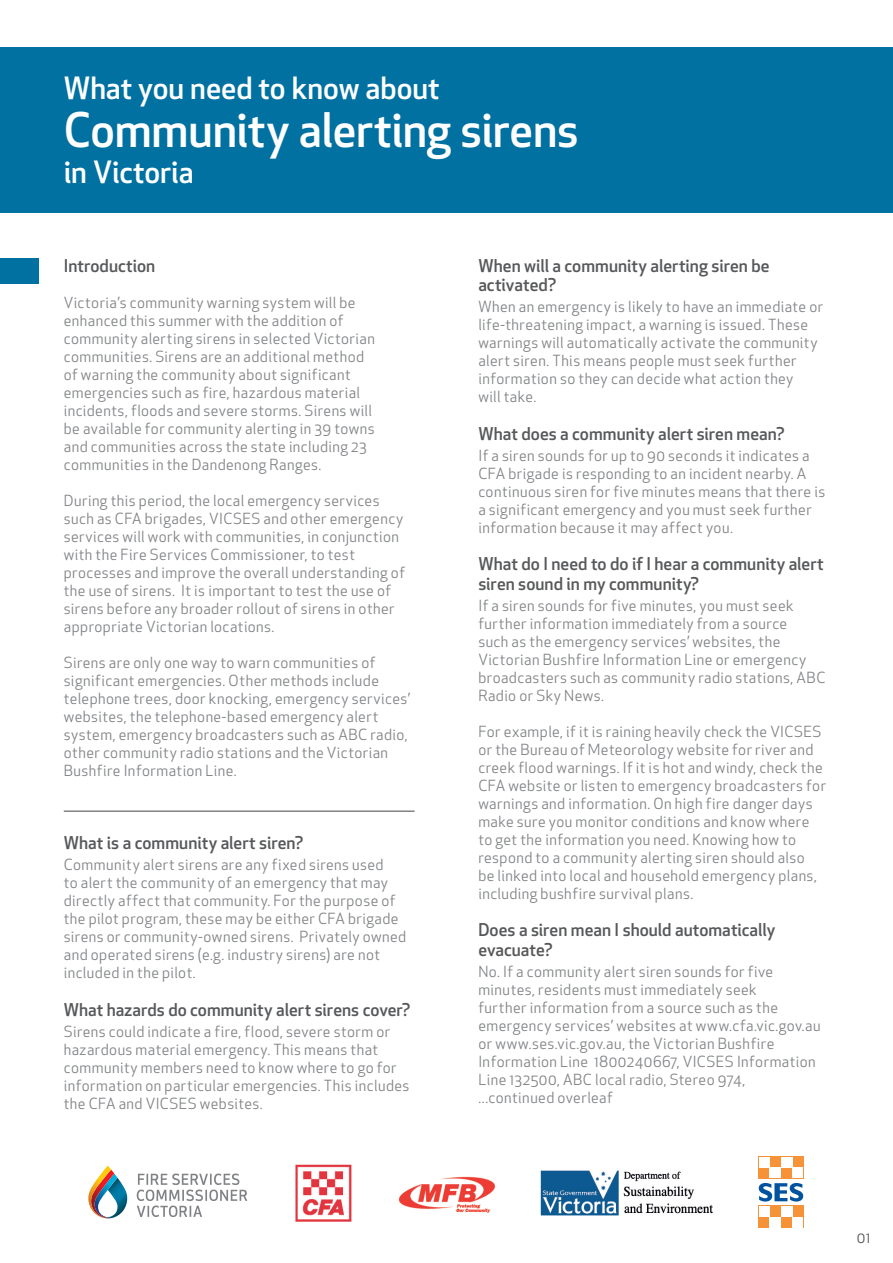
<style>
.page{position:relative;width:893px;height:1263px;background:#fff}
.page>*{position:absolute;margin:0;border:0;box-sizing:border-box;transform-origin:0 0}
.t1{font:500 46.5px "Apex New";letter-spacing:-.005em;color:#fff}
.t2{font:500 30px "Apex New";letter-spacing:-.005em;color:#fff}
.t3{font:500 17.25px/19.5px "Apex New";color:#57585a}
.t4{font:15px/18px "Apex New";letter-spacing:.03em;color:#808285}
.t5{font:15px "Apex New";color:#57585a}
</style>
<div class="page">
<div style="left:0;top:259px;width:38px;height:25px;background:#0071a1"></div>
<hr style="left:64px;top:810px;width:351px;height:2px;background:#57585a">
<svg style="left:759px;top:1183px;width:44px;height:18px"></svg>
<div style="left:758px;top:1156px;width:46px;height:23px;background:#f69238"></div>
<div style="left:781px;top:1157px;width:11px;height:10px;background:#fff"></div>
<div style="left:770px;top:1167px;width:11px;height:11px;background:#fff"></div>
<div style="left:792px;top:1167px;width:11px;height:11px;background:#fff"></div>
<div style="left:759px;top:1157px;width:11px;height:10px;background:#fff"></div>
<svg style="left:758px;top:1205px;width:46px;height:23px"></svg>
<div style="left:759px;top:1216px;width:11px;height:12px;background:#f69238"></div>
<div style="left:770px;top:1205px;width:11px;height:12px;background:#f69238"></div>
<div style="left:781px;top:1217px;width:11px;height:11px;background:#f69238"></div>
<div style="left:792px;top:1205px;width:11px;height:12px;background:#f69238"></div>
<div style="left:781px;top:1206px;width:11px;height:11px;background:#fff"></div>
<div style="left:770px;top:1217px;width:11px;height:10px;background:#fff"></div>
<div style="left:792px;top:1217px;width:11px;height:10px;background:#fff"></div>
<div style="left:759px;top:1206px;width:11px;height:11px;background:#fff"></div>
<svg style="left:137px;top:1173px;width:110px;height:44px"></svg>
<svg style="left:88px;top:1165px;width:39px;height:53px"></svg>
<img style="left:540px;top:1170px;width:173px;height:46px">
<img style="left:398px;top:1176px;width:97px;height:37px">
<img style="left:295px;top:1164px;width:57px;height:58px">
<div style="left:0;top:47px;width:893px;height:166px;background:#0071a1"></div>
<h2 class="t2" style="left:64px;top:68px;width:377px">What you need to know about</h2>
<h1 class="t1" style="left:64px;top:99px;width:517px">Community alerting sirens</h1>
<h2 class="t2" style="left:64px;top:152px;width:131px">in Victoria</h2>
<p class="t3" style="left:64px;top:255px;width:93px">Introduction</p>
<p class="t4" style="left:64px;top:293px;width:313px">Victoria’s community warning system will be enhanced this summer with the addition of community alerting sirens in selected Victorian communities. Sirens are an additional method of warning the community about significant emergencies such as fire, hazardous material incidents, floods and severe storms. Sirens will be available for community alerting in 39 towns and communities across the state including 23 communities in the Dandenong Ranges.</p>
<p class="t4" style="left:64px;top:491px;width:343px">During this period, the local emergency services such as CFA brigades, VICSES and other emergency services will work with communities, in conjunction with the Fire Services Commissioner, to test processes and improve the overall understanding of the use of sirens. It is important to test the use of sirens before any broader rollout of sirens in other appropriate Victorian locations.</p>
<p class="t4" style="left:64px;top:653px;width:348px">Sirens are only one way to warn communities of significant emergencies. Other methods include telephone trees, door knocking, emergency services’ websites, the telephone-based emergency alert system, emergency broadcasters such as ABC radio, other community radio stations and the Victorian Bushfire Information Line.</p>
<p class="t3" style="left:64px;top:833px;width:241px">What is a community alert siren?</p>
<p class="t4" style="left:64px;top:856px;width:344px">Community alert sirens are any fixed sirens used<br>to alert the community of an emergency that may directly affect that community. For the purpose of the pilot program, these may be either CFA brigade sirens or community-owned sirens. Privately owned and operated sirens (e.g. industry sirens) are not included in the pilot.</p>
<p class="t3" style="left:64px;top:999px;width:348px">What hazards do community alert sirens cover?</p>
<p class="t4" style="left:64px;top:1022px;width:347px">Sirens could indicate a fire, flood, severe storm or hazardous material emergency. This means that community members need to know where to go for information on particular emergencies. This includes the CFA and VICSES websites.</p>
<p class="t3" style="left:478px;top:255px;width:293px">When will a community alerting siren be activated?</p>
<p class="t4" style="left:478px;top:298px;width:346px">When an emergency is likely to have an immediate or life-threatening impact, a warning is issued. These warnings will automatically activate the community alert siren. This means people must seek further information so they can decide what action they<br>will take.</p>
<p class="t3" style="left:478px;top:423px;width:308px">What does a community alert siren mean?</p>
<p class="t4" style="left:478px;top:446px;width:348px">If a siren sounds for up to 90 seconds it indicates a CFA brigade is responding to an incident nearby. A continuous siren for five minutes means that there is a significant emergency and you must seek further information because it may affect you.</p>
<p class="t3" style="left:478px;top:554px;width:347px">What do I need to do if I hear a community alert siren sound in my community?</p>
<p class="t4" style="left:478px;top:596px;width:349px">If a siren sounds for five minutes, you must seek further information immediately from a source<br>such as the emergency services’ websites, the Victorian Bushfire Information Line or emergency broadcasters such as community radio stations, ABC Radio or Sky News.</p>
<p class="t4" style="left:478px;top:722px;width:349px">For example, if it is raining heavily check the VICSES or the Bureau of Meteorology website for river and creek flood warnings. If it is hot and windy, check the CFA website or listen to emergency broadcasters for warnings and information. On high fire danger days make sure you monitor conditions and know where to get the information you need. Knowing how to respond to a community alerting siren should also<br>be linked into local and household emergency plans, including bushfire survival plans.</p>
<p class="t3" style="left:478px;top:920px;width:298px">Does a siren mean I should automatically evacuate?</p>
<p class="t4" style="left:478px;top:962px;width:344px">No. If a community alert siren sounds for five minutes, residents must immediately seek<br>further information from a source such as the emergency services’ websites at www.cfa.vic.gov.au or www.ses.vic.gov.au, the Victorian Bushfire Information Line 1800240667, VICSES Information Line 132500, ABC local radio, Stereo 974, ...continued overleaf</p>
<p class="t5" style="left:857px;top:1228px;width:16px">01</p>
</div>
